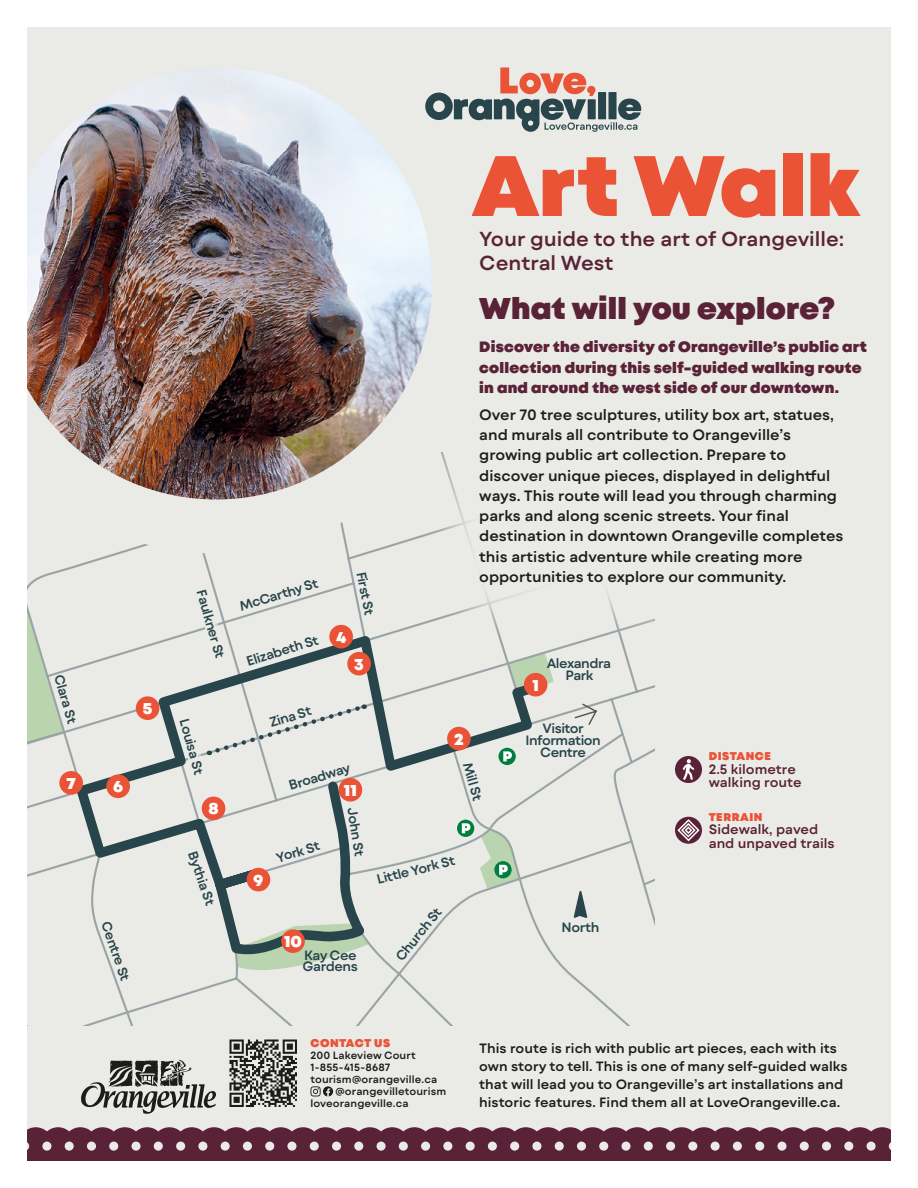
<style>
.page{position:relative;width:918px;height:1188px;background:#fff}
.page>*{position:absolute;margin:0;border:0;box-sizing:border-box;transform-origin:0 0}
.cover_title{font:900 85.5px "Mont";color:#eb5337}
.flap_title{font:900 30px "Mont";letter-spacing:.005em;color:#5a2237}
.cover_subtitle{font:600 20.25px/24px "Mont Blanc";color:#5a2237}
.MAP_number{font:900 16.5px "Mont";color:#fff}
.flap_sub{font:600 15px/20.2px "Mont Blanc";color:#1d1c1a}
.flap_title-2{font:900 15px/20.2px "Mont";letter-spacing:.015em;color:#5a2237}
.flap_sub-2{font:600 13.5px/18px "Mont Blanc";color:#1d1c1a}
.MAP_type{font:600 13.5px "Mont Blanc";letter-spacing:-.035em;color:#27454a}
.cover_distance{font:600 13.5px/13.5px "Mont Blanc";color:#5a2237}
.cover_method{font:900 11.25px "Mont";letter-spacing:.045em;color:#eb5337}
.t1{font:600 10.5px "Mont Blanc";letter-spacing:.01em;color:#1d1c1a}
.s1{font-size:9px}
</style>
<div class="page">
<div style="left:27px;top:27px;width:864px;height:1134px;background:#eaeae7"></div>
<svg style="left:28px;top:554px;width:422px;height:472px"></svg>
<svg style="left:79px;top:598px;width:576px;height:147px"></svg>
<svg style="left:28px;top:554px;width:39px;height:207px"></svg>
<svg style="left:450px;top:745px;width:205px;height:281px"></svg>
<svg style="left:70px;top:629px;width:479px;height:328px"></svg>
<div style="left:177px;top:717px;width:28px;height:61px;background:#eaeae7"></div>
<div style="left:194px;top:587px;width:32px;height:74px;background:#eaeae7"></div>
<svg style="left:480px;top:830px;width:40px;height:60px"></svg>
<svg style="left:457px;top:820px;width:17px;height:17px"></svg>
<svg style="left:462px;top:823px;width:8px;height:10px"></svg>
<div style="left:499px;top:748px;width:17px;height:17px;background:#007e3f;border-radius:50%"></div>
<svg style="left:503px;top:751px;width:9px;height:10px"></svg>
<svg style="left:573px;top:702px;width:25px;height:24px"></svg>
<div style="left:524px;top:673px;width:23px;height:24px;background:#eb5337;border-radius:50%"></div>
<div style="left:447px;top:727px;width:24px;height:23px;background:#eb5337;border-radius:50%"></div>
<div style="left:347px;top:652px;width:24px;height:24px;background:#eb5337;border-radius:50%"></div>
<div style="left:329px;top:625px;width:24px;height:23px;background:#eb5337;border-radius:50%"></div>
<div style="left:136px;top:696px;width:23px;height:24px;background:#eb5337;border-radius:50%"></div>
<div style="left:106px;top:774px;width:24px;height:24px;background:#eb5337;border-radius:50%"></div>
<div style="left:59px;top:771px;width:24px;height:24px;background:#eb5337;border-radius:50%"></div>
<div style="left:202px;top:797px;width:23px;height:23px;background:#eb5337;border-radius:50%"></div>
<div style="left:247px;top:868px;width:23px;height:23px;background:#eb5337;border-radius:50%"></div>
<div style="left:281px;top:929px;width:24px;height:24px;background:#eb5337;border-radius:50%"></div>
<div style="left:339px;top:778px;width:23px;height:24px;background:#eb5337;border-radius:50%"></div>
<svg style="left:209px;top:702px;width:156px;height:54px"></svg>
<img style="left:0;top:68px;width:432px;height:432px;border-radius:216px">
<div style="left:423px;top:239px;width:495px;height:402px;background:#eaeae7"></div>
<svg style="left:425px;top:68px;width:216px;height:64px"></svg>
<div style="left:675px;top:756px;width:27px;height:27px;background:#5a2237;border-radius:50%"></div>
<svg style="left:683px;top:759px;width:11px;height:21px"></svg>
<svg style="left:675px;top:817px;width:27px;height:27px"></svg>
<svg style="left:677px;top:819px;width:23px;height:22px"></svg>
<div style="left:0;top:0;width:918px;height:1188px;border:27px solid #fff"></div>
<svg style="left:0;top:1040px;width:891px;height:121px"></svg>
<svg style="left:574px;top:891px;width:13px;height:27px"></svg>
<p class="MAP_type" style="left:67px;top:672px;width:52px;rotate:74deg">Clara St</p>
<p class="MAP_number" style="left:143px;top:698px;width:11px">5</p>
<p class="MAP_number" style="left:66px;top:772px;width:11px">7</p>
<p class="MAP_number" style="left:113px;top:776px;width:11px">6</p>
<p class="MAP_type" style="left:114px;top:919px;width:64px;rotate:71deg">Centre St</p>
<p class="MAP_type" style="left:209px;top:587px;width:72px;rotate:74deg">Faulkner St</p>
<p class="MAP_type" style="left:237px;top:598px;width:83px;rotate:-17deg">McCarthy St</p>
<p class="MAP_type" style="left:244px;top:653px;width:76px;rotate:-17deg">Elizabeth St</p>
<p class="MAP_number" style="left:336px;top:626px;width:12px">4</p>
<p class="MAP_type" style="left:370px;top:570px;width:46px;rotate:79deg">First St</p>
<p class="MAP_number" style="left:354px;top:653px;width:11px">3</p>
<p class="cover_title" style="left:472px;top:130px;width:388px">Art Walk</p>
<p class="cover_subtitle" style="left:479px;top:227px;width:367px">Your guide to the art of Orangeville:<br>Central West</p>
<p class="flap_title" style="left:479px;top:289px;width:357px">What will you explore?</p>
<p class="flap_title-2" style="left:479px;top:338px;width:389px">Discover the diversity of Orangeville’s public art collection during this self-guided walking route in and around the west side of our downtown.</p>
<p class="flap_sub" style="left:479px;top:405px;width:366px">Over 70 tree sculptures, utility box art, statues, and murals all contribute to Orangeville’s growing public art collection. Prepare to discover unique pieces, displayed in delightful ways. This route will lead you through charming parks and along scenic streets. Your final destination in downtown Orangeville completes this artistic adventure while creating more opportunities to explore our community.</p>
<p class="MAP_number" style="left:532px;top:674px;width:8px">1</p>
<p class="MAP_type" style="left:547px;top:655px;width:66px">Alexandra</p>
<p class="MAP_type" style="left:565px;top:666px;width:30px">Park</p>
<p class="MAP_type" style="left:268px;top:714px;width:44px;rotate:-17deg">Zina St</p>
<p class="MAP_type" style="left:287px;top:778px;width:65px;rotate:-17deg">Broadway</p>
<p class="MAP_type" style="left:193px;top:717px;width:59px;rotate:75deg">Louisa St</p>
<p class="MAP_number" style="left:454px;top:728px;width:11px">2</p>
<p class="MAP_type" style="left:476px;top:760px;width:41px;rotate:74deg">Mill St</p>
<p class="MAP_number" style="left:344px;top:779px;width:15px">11</p>
<p class="MAP_number" style="left:208px;top:798px;width:12px">8</p>
<p class="MAP_type" style="left:361px;top:806px;width:51px;rotate:81deg">John St</p>
<p class="MAP_type" style="left:274px;top:850px;width:47px;rotate:-17deg">York St</p>
<p class="MAP_type" style="left:200px;top:848px;width:59px;rotate:71deg">Bythia St</p>
<p class="MAP_type" style="left:375px;top:871px;width:82px;rotate:-14deg">Little York St</p>
<p class="MAP_number" style="left:254px;top:869px;width:11px">9</p>
<p class="MAP_type" style="left:392px;top:954px;width:66px;rotate:-51deg">Church St</p>
<p class="MAP_number" style="left:284px;top:931px;width:20px">10</p>
<p class="MAP_type" style="left:304px;top:946px;width:54px">Kay Cee</p>
<p class="MAP_type" style="left:303px;top:958px;width:57px">Gardens</p>
<p class="MAP_type" style="left:542px;top:720px;width:43px">Visitor</p>
<p class="MAP_type" style="left:526px;top:732px;width:77px">Information</p>
<p class="MAP_type" style="left:540px;top:743px;width:47px">Centre</p>
<p class="MAP_type" style="left:562px;top:918px;width:39px">North</p>
<p class="cover_method" style="left:709px;top:749px;width:64px">DISTANCE</p>
<p class="cover_distance" style="left:709px;top:762px;width:94px">2.5 kilometre walking route</p>
<p class="cover_method" style="left:709px;top:810px;width:55px">TERRAIN</p>
<p class="cover_distance" style="left:709px;top:823px;width:127px">Sidewalk, paved and unpaved trails</p>
<p class="cover_method" style="left:310px;top:1036px;width:81px">CONTACT US</p>
<p class="t1" style="left:310px;top:1049px;width:107px">200 Lakeview Court</p>
<p class="t1" style="left:310px;top:1061px;width:81px">1-855-415-8687</p>
<p class="t1" style="left:310px;top:1073px;width:128px">tourism<span class="s1">@</span>orangeville.ca</p>
<p class="t1" style="left:335px;top:1085px;width:112px"><span class="s1">@</span>orangevilletourism</p>
<p class="t1" style="left:310px;top:1097px;width:100px">loveorangeville.ca</p>
<p class="flap_sub-2" style="left:479px;top:1039px;width:370px">This route is rich with public art pieces, each with its own story to tell. This is one of many self-guided walks that will lead you to Orangeville’s art installations and historic features. Find them all at LoveOrangeville.ca.</p>
</div>
